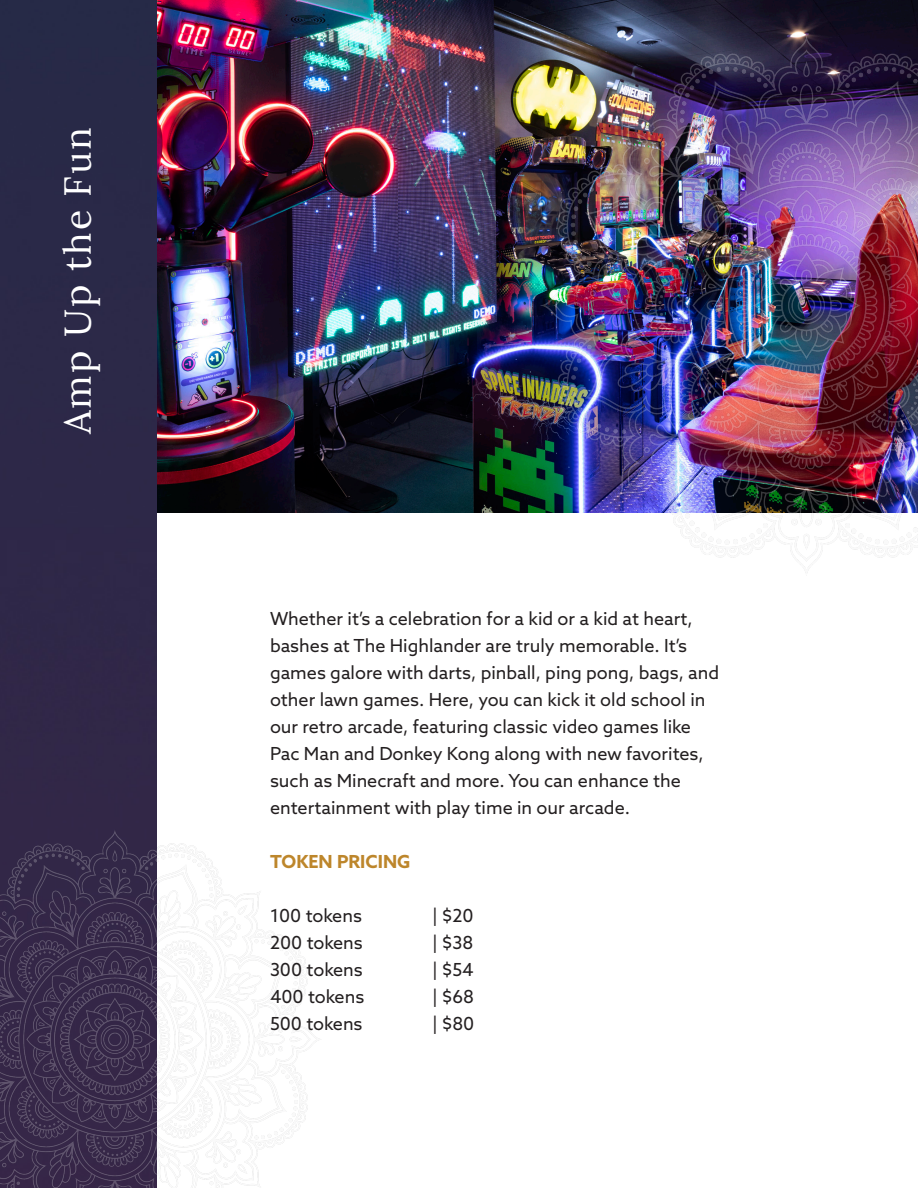
<style>
.page{position:relative;width:918px;height:1188px;background:#fff}
.page>*{position:absolute;margin:0;border:0;box-sizing:border-box;transform-origin:0 0}
.t1{font:37.5px "Lora";letter-spacing:.05em;color:#fff}
.t2{font:18px/27px "Azo Sans";color:#231f20}
.t3{font:700 18px "Azo Sans";color:#bd862b}
</style>
<div class="page">
<img style="left:157px;top:0;width:761px;height:513px">
<div style="left:0;top:0;width:157px;height:830px;background:#2c2848"></div>
<img style="left:0;top:830px;width:319px;height:358px">
<img style="left:537px;top:36px;width:381px;height:537px">
<p class="t1" style="left:49px;top:434px;width:308px;rotate:-90deg">Amp Up the Fun</p>
<p class="t2" style="left:270px;top:605px;width:451px">Whether it’s a celebration for a kid or a kid at heart, bashes at The Highlander are truly memorable. It’s games galore with darts, pinball, ping pong, bags, and other lawn games. Here, you can kick it old school in our retro arcade, featuring classic video games like Pac Man and Donkey Kong along with new favorites, such as Minecraft and more. You can enhance the entertainment with play time in our arcade.</p>
<p class="t3" style="left:270px;top:849px;width:142px">TOKEN PRICING</p>
<p class="t2" style="left:270px;top:902px;width:94px">100 tokens</p>
<p class="t2" style="left:432px;top:902px;width:43px">| $20</p>
<p class="t2" style="left:270px;top:929px;width:94px">200 tokens</p>
<p class="t2" style="left:432px;top:929px;width:43px">| $38</p>
<p class="t2" style="left:270px;top:956px;width:94px">300 tokens</p>
<p class="t2" style="left:432px;top:956px;width:43px">| $54</p>
<p class="t2" style="left:270px;top:983px;width:96px">400 tokens</p>
<p class="t2" style="left:432px;top:983px;width:44px">| $68</p>
<p class="t2" style="left:270px;top:1010px;width:94px">500 tokens</p>
<p class="t2" style="left:432px;top:1010px;width:44px">| $80</p>
</div>
